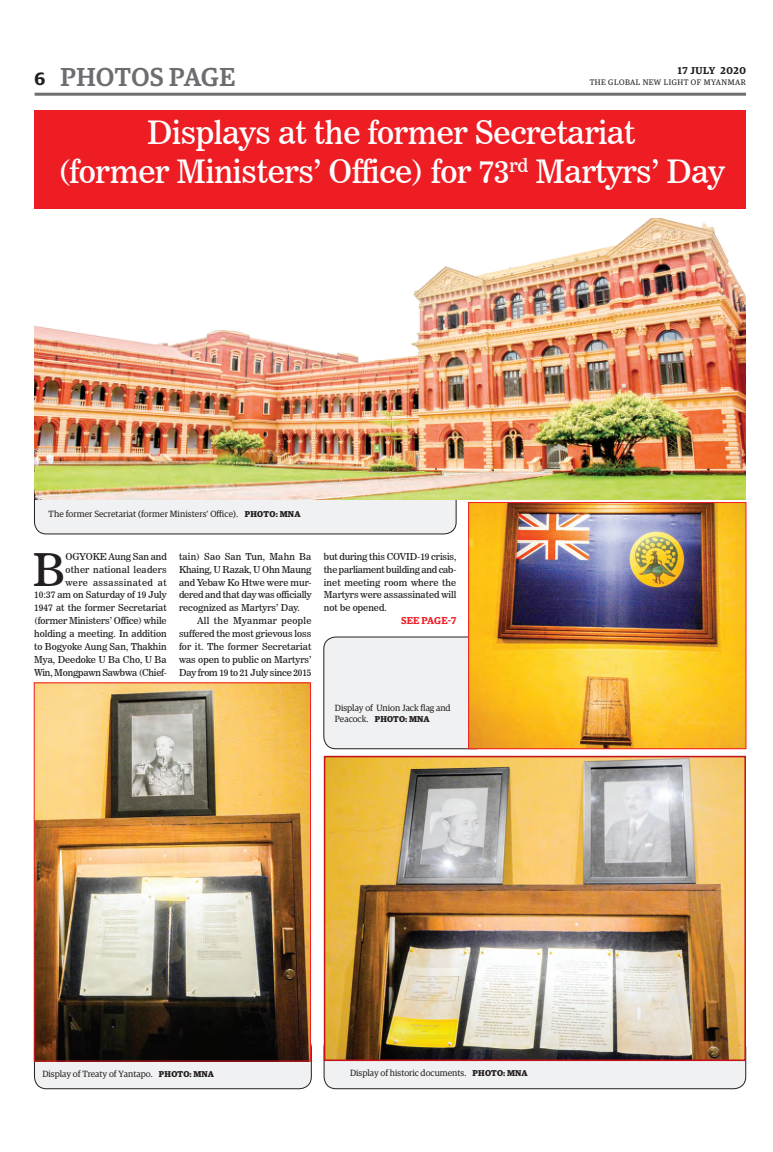
<style>
.page{position:relative;width:773px;height:1152px;background:#fff}
.page>*{position:absolute;margin:0;border:0;box-sizing:border-box;transform-origin:0 0}
.t1{font:44.8px "News 706 BT Roman C";color:#231f20}
.t2{font:32px/38.4px "News 706 BT Roman C";letter-spacing:-.01em;color:#fff;text-align:center}
.t3{font:500 26px "Guardian Egyp";letter-spacing:.02em;color:#6c6d70}
.t4{font:600 18px "Guardian Egyp";color:#231f20}
.t5{font:600 10px "Guardian Egyp";letter-spacing:.06em;color:#231f20}
.t6{font:600 10px "Guardian Egyp";letter-spacing:.02em;color:#ee1d23}
.t7{font:9.5px/12.9px "News 706 BT Roman C";color:#231f20;text-align:justify}
.t8{font:9px "Guardian Egyp";color:#231f20}
.t9{font:700 8.5px "Guardian Egyp";letter-spacing:.02em;color:#231f20}
.t10{font:8px "Guardian Egyp";letter-spacing:.06em;color:#231f20}
.s1{font-weight:700;font-size:8.5px}
.s2{font-weight:400;font-size:9px}
</style>
<div class="page">
<hr style="left:35px;top:93px;width:711px;height:3px;background:#6c6d70">
<div style="left:34px;top:470px;width:422px;height:64px;background:#f0f1f2;border-radius:12px"></div>
<div style="left:34px;top:470px;width:422px;height:64px;border:1px solid #231f20;border-radius:12px"></div>
<div style="left:34px;top:110px;width:712px;height:99px;background:#ee1d23"></div>
<div style="left:324px;top:637px;width:164px;height:112px;background:#f0f1f2;border-radius:12px"></div>
<div style="left:323px;top:637px;width:165px;height:112px;border:1px solid #231f20;border-radius:12px"></div>
<img style="left:470px;top:504px;width:274px;height:243px">
<div style="left:468px;top:502px;width:278px;height:247px;border:1px solid #ee1d23"></div>
<div style="left:34px;top:1036px;width:277px;height:53px;background:#f0f1f2;border-radius:12px"></div>
<div style="left:34px;top:1035px;width:277px;height:54px;border:1px solid #231f20;border-radius:12px"></div>
<img style="left:36px;top:685px;width:272px;height:374px">
<div style="left:324px;top:1036px;width:421px;height:53px;background:#f0f1f2;border-radius:12px"></div>
<div style="left:324px;top:1035px;width:422px;height:54px;border:1px solid #231f20;border-radius:12px"></div>
<img style="left:327px;top:759px;width:416px;height:299px">
<div style="left:324px;top:756px;width:422px;height:305px;border:2px solid #c4121a"></div>
<img style="left:34px;top:219px;width:712px;height:281px">
<h3 class="t4" style="left:35px;top:65px;width:12px">6</h3>
<p class="t5" style="left:677px;top:63px;width:70px">17 JULY 2020</p>
<h3 class="t3" style="left:61px;top:59px;width:176px">PHOTOS PAGE</h3>
<p class="t10" style="left:589px;top:77px;width:158px">THE GLOBAL NEW LIGHT OF MYANMAR</p>
<h2 class="t2" style="left:58px;top:114px;width:668px">Displays at the former Secretariat<br>(former Ministers’ Office) for 73<sup>rd</sup> Martyrs’ Day</h2>
<p class="t8" style="left:49px;top:508px;width:253px">The former Secretariat (former Ministers’ Office). <span class="s1">PHOTO: MNA</span></p>
<p class="t7" style="left:34px;top:550px;width:134px;text-align:right">OGYOKE Aung San and<br>other national leaders<br>were assassinated at<br>10:37 am on Saturday of 19 July<br>1947 at the former Secretariat (former Ministers’ Office) while holding a meeting. In addition to Bogyoke Aung San, Thakhin<br>Mya, Deedoke U Ba Cho, U Ba<br>Win, Mongpawn Sawbwa (Chief-</p>
<p class="t7" style="left:179px;top:550px;width:134px">tain) Sao San Tun, Mahn Ba Khaing, U Razak, U Ohn Maung and Yebaw Ko Htwe were mur&shy;dered and that day was officially recognized as Martyrs’ Day.</p>
<h1 class="t1" style="left:33px;top:543px;width:34px">B</h1>
<p class="t7" style="left:179px;top:614px;width:134px;text-indent:18px">All the Myanmar people suffered the most grievous loss for it. The former Secretariat was open to public on Martyrs’ Day from 19 to 21 July since 2015</p>
<p class="t7" style="left:324px;top:550px;width:134px">but during this COVID-19 crisis, the parliament building and cab&shy;inet meeting room where the Martyrs were assassinated will not be opened.</p>
<p class="t6" style="left:401px;top:613px;width:57px">SEE PAGE-7</p>
<p class="t8" style="left:335px;top:702px;width:117px">Display of Union Jack flag and</p>
<p class="t9" style="left:335px;top:712px;width:96px"><span class="s2">Peacock.</span> PHOTO: MNA</p>
<p class="t8" style="left:42px;top:1067px;width:173px">Display of Treaty of Yantapo. <span class="s1">PHOTO: MNA</span></p>
<p class="t8" style="left:350px;top:1066px;width:179px">Display of historic documents. <span class="s1">PHOTO: MNA</span></p>
</div>
